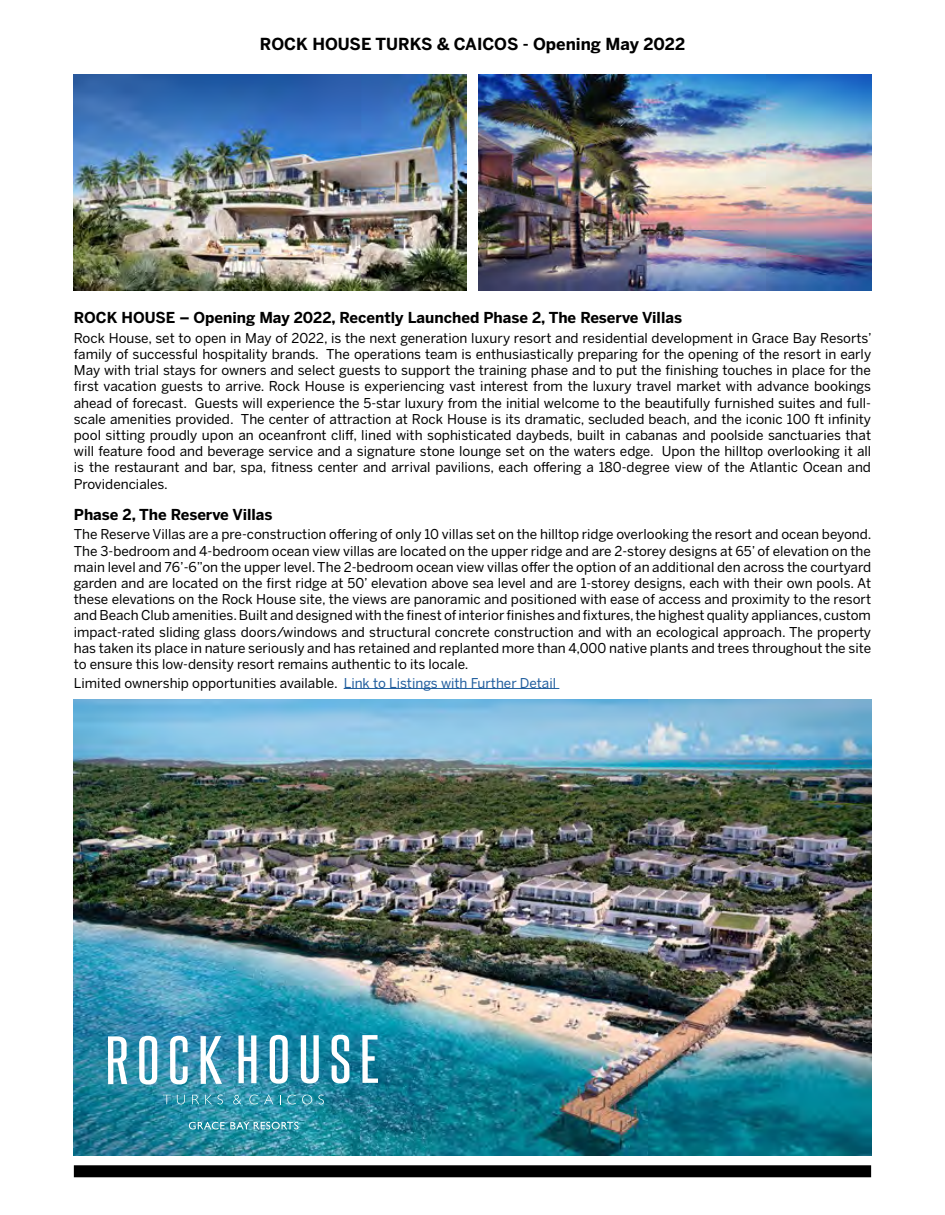
<style>
.page{position:relative;width:945px;height:1215px;background:#fff}
.page>*{position:absolute;margin:0;border:0;box-sizing:border-box;transform-origin:0 0}
.t1{font:700 16.5px "Benton Sans";color:#000}
.t2{font:700 15px "Benton Sans";color:#000}
.t3{font:13.5px/16.2px "Benton Sans";color:#000;text-align:justify}
.s1{color:#215e9e}
</style>
<div class="page">
<img style="left:478px;top:75px;width:393px;height:216px">
<img style="left:74px;top:75px;width:393px;height:216px">
<img style="left:74px;top:699px;width:797px;height:456px">
<div style="left:74px;top:1165px;width:797px;height:12px;background:#000"></div>
<svg style="left:108px;top:1036px;width:19px;height:48px"></svg>
<svg style="left:139px;top:1036px;width:18px;height:49px"></svg>
<svg style="left:170px;top:1036px;width:18px;height:48px"></svg>
<svg style="left:201px;top:1036px;width:21px;height:48px"></svg>
<svg style="left:238px;top:1035px;width:19px;height:48px"></svg>
<svg style="left:270px;top:1035px;width:18px;height:49px"></svg>
<svg style="left:301px;top:1035px;width:18px;height:49px"></svg>
<svg style="left:332px;top:1035px;width:17px;height:48px"></svg>
<svg style="left:362px;top:1035px;width:16px;height:48px"></svg>
<svg style="left:163px;top:1095px;width:8px;height:9px"></svg>
<svg style="left:177px;top:1095px;width:8px;height:9px"></svg>
<svg style="left:192px;top:1095px;width:7px;height:9px"></svg>
<svg style="left:205px;top:1095px;width:18px;height:9px"></svg>
<svg style="left:233px;top:1095px;width:8px;height:9px"></svg>
<svg style="left:249px;top:1095px;width:9px;height:9px"></svg>
<svg style="left:264px;top:1095px;width:9px;height:9px"></svg>
<svg style="left:287px;top:1095px;width:9px;height:9px"></svg>
<svg style="left:302px;top:1095px;width:10px;height:9px"></svg>
<svg style="left:318px;top:1095px;width:6px;height:9px"></svg>
<svg style="left:189px;top:1122px;width:109px;height:7px"></svg>
<hr style="left:344px;top:688px;width:215px;height:1px;background:#215e9e">
<p class="t1" style="left:260px;top:34px;width:427px">ROCK HOUSE TURKS &amp; CAICOS - Opening May 2022</p>
<p class="t2" style="left:74px;top:308px;width:610px">ROCK HOUSE – Opening May 2022, Recently Launched Phase 2, The Reserve Villas</p>
<p class="t3" style="left:74px;top:330px;width:800px">Rock House, set to open in May of 2022, is the next generation luxury resort and residential development in Grace Bay Resorts’ family of successful hospitality brands. The operations team is enthusiastically preparing for the opening of the resort in early May with trial stays for owners and select guests to support the training phase and to put the finishing touches in place for the first vacation guests to arrive. Rock House is experiencing vast interest from the luxury travel market with advance bookings ahead of forecast. Guests will experience the 5-star luxury from the initial welcome to the beautifully furnished suites and full&shy;scale amenities provided. The center of attraction at Rock House is its dramatic, secluded beach, and the iconic 100 ft infinity pool sitting proudly upon an oceanfront cliff, lined with sophisticated daybeds, built in cabanas and poolside sanctuaries that will feature food and beverage service and a signature stone lounge set on the waters edge. Upon the hilltop overlooking it all is the restaurant and bar, spa, fitness center and arrival pavilions, each offering a 180-degree view of the Atlantic Ocean and Providenciales.</p>
<p class="t2" style="left:74px;top:505px;width:200px">Phase 2, The Reserve Villas</p>
<p class="t3" style="left:74px;top:526px;width:799px">The Reserve Villas are a pre-construction offering of only 10 villas set on the hilltop ridge overlooking the resort and ocean beyond.<br>The 3-bedroom and 4-bedroom ocean view villas are located on the upper ridge and are 2-storey designs at 65’ of elevation on the main level and 76’-6”on the upper level. The 2-bedroom ocean view villas offer the option of an additional den across the courtyard garden and are located on the first ridge at 50’ elevation above sea level and are 1-storey designs, each with their own pools. At these elevations on the Rock House site, the views are panoramic and positioned with ease of access and proximity to the resort and Beach Club amenities. Built and designed with the finest of interior finishes and fixtures, the highest quality appliances, custom impact-rated sliding glass doors/windows and structural concrete construction and with an ecological approach. The property has taken its place in nature seriously and has retained and replanted more than 4,000 native plants and trees throughout the site to ensure this low-density resort remains authentic to its locale.</p>
<p class="t3" style="left:74px;top:676px;width:484px">Limited ownership opportunities available. <span class="s1">Link to Listings with Further Detail</span></p>
</div>
